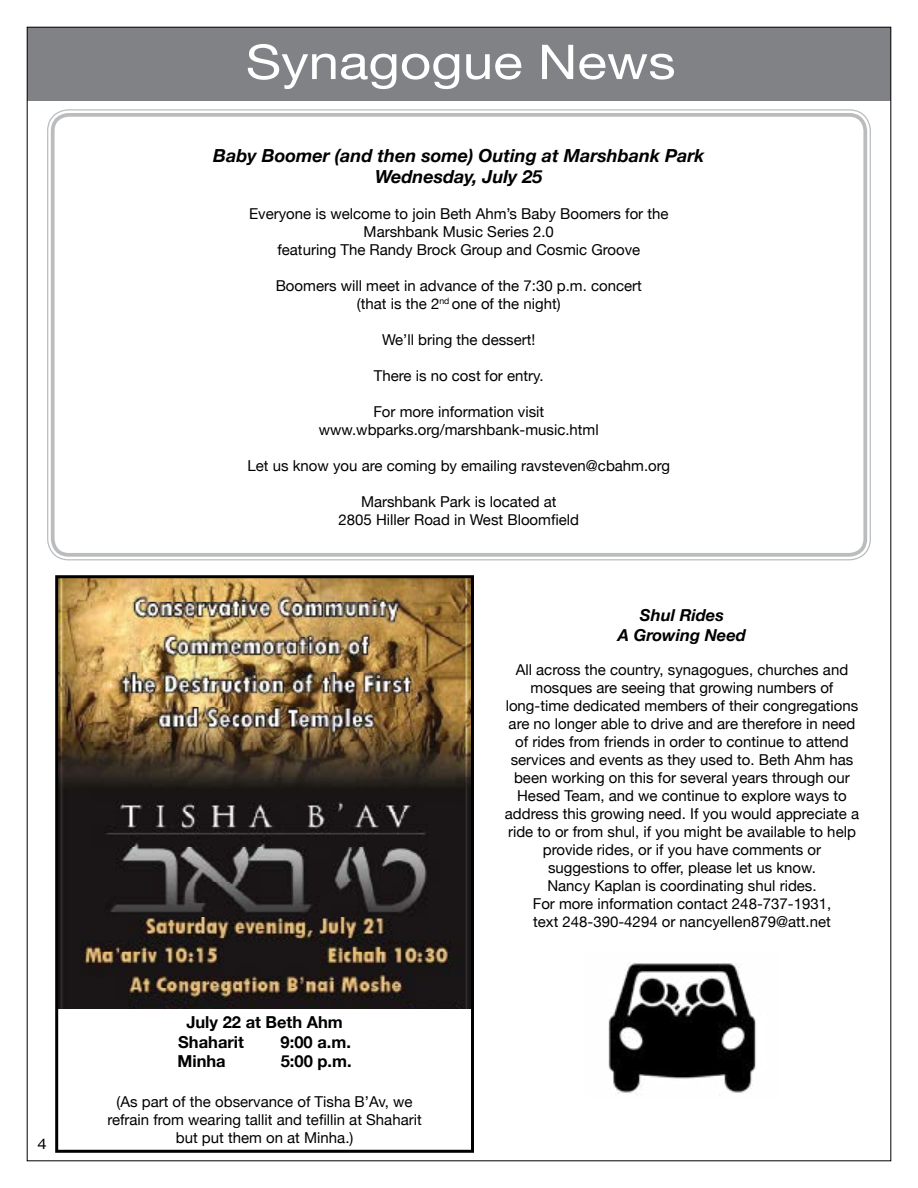
<style>
.page{position:relative;width:918px;height:1188px;background:#fff}
.page>*{position:absolute;margin:0;border:0;box-sizing:border-box;transform-origin:0 0}
.t1{font:48px "Helvetica Neue";color:#fff;scale:1.14 1}
.t2{font:italic 700 18px/21.6px "Helvetica Neue";color:#000;text-align:center}
.t3{font:700 16.5px/19.8px "Helvetica Neue";color:#000}
.t4{font:italic 700 16.5px/19.8px "Helvetica Neue";color:#000;text-align:center}
.t5{font:15px/18px "Helvetica Neue";color:#000;text-align:center}
.t6{font:14.7px "Helvetica Neue";color:#000;scale:1.14 1}
</style>
<div class="page">
<div style="left:27px;top:27px;width:864px;height:73px;background:#808285"></div>
<div style="left:51px;top:113px;width:816px;height:444px;border:4px solid #babcbe;border-radius:16px"></div>
<img style="left:59px;top:579px;width:411px;height:430px">
<div style="left:55px;top:575px;width:419px;height:578px;border:3px solid #000"></div>
<img style="left:608px;top:962px;width:148px;height:133px">
<p class="t6" style="left:37px;top:1133px;width:10px">4</p>
<h1 class="t1" style="left:246px;top:27px;width:379px">Synagogue News</h1>
<p class="t2" style="left:213px;top:145px;width:493px">Baby Boomer (and then some) Outing at Marshbank Park<br>Wednesday, July 25</p>
<p class="t5" style="left:249px;top:206px;width:421px">Everyone is welcome to join Beth Ahm’s Baby Boomers for the<br>Marshbank Music Series 2.0<br>featuring The Randy Brock Group and Cosmic Groove</p>
<p class="t5" style="left:276px;top:278px;width:368px">Boomers will meet in advance of the 7:30 p.m. concert (that is the 2<sup>nd</sup> one of the night)</p>
<p class="t5" style="left:382px;top:332px;width:155px">We’ll bring the dessert!</p>
<p class="t5" style="left:374px;top:368px;width:172px">There is no cost for entry.</p>
<p class="t5" style="left:319px;top:404px;width:281px">For more information visit www.wbparks.org/marshbank-music.html</p>
<p class="t5" style="left:248px;top:458px;width:424px">Let us know you are coming by emailing ravsteven@cbahm.org</p>
<p class="t5" style="left:339px;top:494px;width:242px">Marshbank Park is located at<br>2805 Hiller Road in West Bloomfield</p>
<p class="t3" style="left:178px;top:1012px;width:166px;text-indent:8px">July 22 at Beth Ahm<br>Shaharit</p>
<p class="t3" style="left:281px;top:1032px;width:72px">9:00 a.m.</p>
<p class="t3" style="left:178px;top:1052px;width:50px">Minha</p>
<p class="t3" style="left:281px;top:1052px;width:72px">5:00 p.m.</p>
<p class="t5" style="left:107px;top:1094px;width:316px">(As part of the observance of Tisha B’Av, we refrain from wearing tallit and tefillin at Shaharit but put them on at Minha.)</p>
<p class="t4" style="left:618px;top:606px;width:130px">Shul Rides<br>A Growing Need</p>
<p class="t5" style="left:505px;top:661px;width:356px">All across the country, synagogues, churches and mosques are seeing that growing numbers of long-time dedicated members of their congregations are no longer able to drive and are therefore in need of rides from friends in order to continue to attend services and events as they used to. Beth Ahm has been working on this for several years through our Hesed Team, and we continue to explore ways to address this growing need. If you would appreciate a ride to or from shul, if you might be available to help provide rides, or if you have comments or suggestions to offer, please let us know.<br>Nancy Kaplan is coordinating shul rides.<br>For more information contact 248-737-1931,<br>text 248-390-4294 or nancyellen879@att.net</p>
</div>
